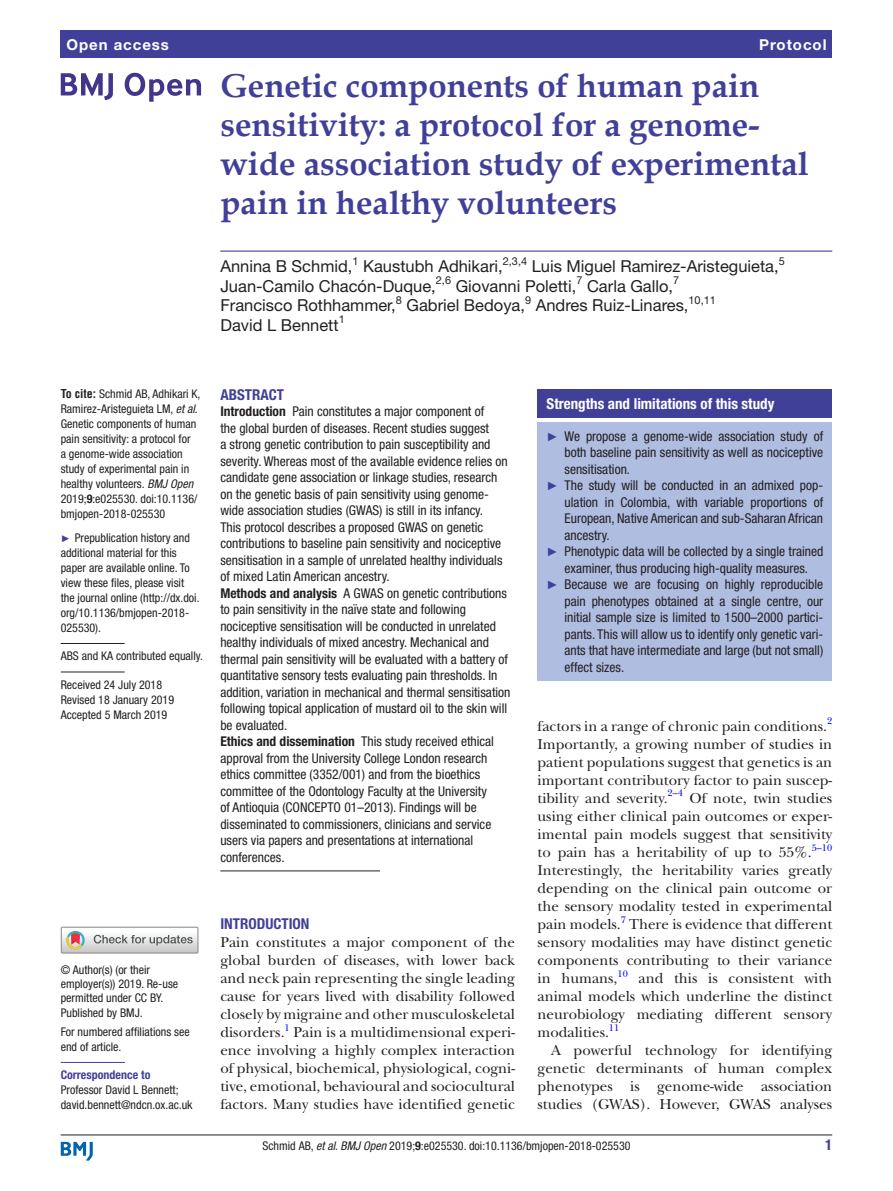
<style>
.page{position:relative;width:893px;height:1191px;background:#fff}
.page>*{position:absolute;margin:0;border:0;box-sizing:border-box;transform-origin:0 0}
.t1{font:700 33px/39px "Book Antiqua";color:#414099}
.t2{font:16.5px "Helvetica Neue LT Std";color:#231f20}
.t3{font:15px/18px "New Baskerville";color:#231f20;text-align:justify}
.t4{font:700 condensed 15px "Helvetica Neue LT Std";color:#fff}
.t5{font:700 condensed 15px "Helvetica Neue LT Std";color:#414099}
.t6{font:700 15px "Helvetica Neue LT Std";letter-spacing:.065em;color:#fff}
.t7{font:condensed 13.5px/16.5px "Helvetica Neue LT Std";color:#231f20}
.t8{font:condensed 12px/15px "Helvetica Neue LT Std";color:#231f20}
.t9{font:700 condensed 12px "Helvetica Neue LT Std";color:#414099}
.t10{font:10.95px "Helvetica Neue LT Std";color:#231f20}
.t11{font:9.9px "New Baskerville";color:#00f}
.s1{font-family:"Helvetica LT Std";font-weight:700}
.s2{font-style:italic}
.s3{font-weight:700}
.s4{font-family:"Arial";font-stretch:normal;font-size:9.75px;color:#414099}
.s5{font-family:"Arial";font-stretch:normal;font-size:12px;color:#414099}
</style>
<div class="page">
<hr style="left:61px;top:1134px;width:771px;height:1px;background:#231f20">
<svg style="left:61px;top:1141px;width:32px;height:19px"></svg>
<div style="left:61px;top:31px;width:771px;height:27px;background:#414099"></div>
<hr style="left:220px;top:250px;width:612px;height:2px;background:#414099">
<hr style="left:61px;top:643px;width:64px;height:1px;background:#231f20">
<hr style="left:61px;top:671px;width:64px;height:1px;background:#231f20">
<hr style="left:61px;top:1062px;width:64px;height:1px;background:#414099">
<svg style="left:61px;top:73px;width:52px;height:27px"></svg>
<svg style="left:125px;top:73px;width:76px;height:29px"></svg>
<div style="left:61px;top:926px;width:138px;height:27px;border:1px solid #969090"></div>
<svg style="left:61px;top:927px;width:137px;height:26px"></svg>
<hr style="left:220px;top:870px;width:160px;height:1px;background:#231f20">
<div style="left:538px;top:389px;width:294px;height:29px;background:#414099"></div>
<div style="left:538px;top:422px;width:294px;height:258px;background:#afbde1"></div>
<p class="t6" style="left:66px;top:35px;width:104px">Open access</p>
<p class="t6" style="left:759px;top:35px;width:69px">Protocol</p>
<h1 class="t1" style="left:220px;top:66px;width:590px">Genetic components of human pain sensitivity: a protocol for a genome&shy;wide association study of experimental pain in healthy volunteers</h1>
<p class="t2" style="left:220px;top:257px;width:134px">Annina B Schmid,</p>
<p class="t10" style="left:352px;top:254px;width:8px">1</p>
<p class="t2" style="left:363px;top:257px;width:141px">Kaustubh Adhikari,</p>
<p class="t10" style="left:503px;top:254px;width:26px">2,3,4</p>
<p class="t2" style="left:532px;top:257px;width:248px">Luis Miguel Ramirez-Aristeguieta,</p>
<p class="t10" style="left:779px;top:254px;width:8px">5</p>
<p class="t2" style="left:220px;top:276px;width:217px">Juan-Camilo Chacón-Duque,</p>
<p class="t10" style="left:436px;top:274px;width:17px">2,6</p>
<p class="t2" style="left:456px;top:276px;width:122px">Giovanni Poletti,</p>
<p class="t10" style="left:576px;top:274px;width:8px">7</p>
<p class="t2" style="left:587px;top:276px;width:88px">Carla Gallo,</p>
<p class="t10" style="left:673px;top:274px;width:8px">7</p>
<p class="t2" style="left:220px;top:296px;width:177px">Francisco Rothhammer,</p>
<p class="t10" style="left:396px;top:293px;width:8px">8</p>
<p class="t2" style="left:406px;top:296px;width:120px">Gabriel Bedoya,</p>
<p class="t10" style="left:525px;top:293px;width:8px">9</p>
<p class="t2" style="left:536px;top:296px;width:154px">Andres Ruiz-Linares,</p>
<p class="t10" style="left:688px;top:293px;width:29px">10,11</p>
<p class="t2" style="left:220px;top:315px;width:120px">David L Bennett</p>
<p class="t10" style="left:339px;top:313px;width:8px">1</p>
<p class="t8" style="left:61px;top:386px;width:141px"><span class="s1">To cite:</span> Schmid AB, Adhikari K,<br>Ramirez-Aristeguieta LM, <span class="s2">et al</span>.<br>Genetic components of human pain sensitivity: a protocol for<br>a genome-wide association study of experimental pain in healthy volunteers. <span class="s2">BMJ Open<br></span>2019;<span class="s3">9</span>:e025530. doi:10.1136/ bmjopen-2018-025530</p>
<p class="t8" style="left:61px;top:530px;width:140px"><span class="s4">►</span> Prepublication history and additional material for this paper are available online. To view these files, please visit the journal online (http://dx.doi. org/10.1136/bmjopen-2018-<br>025530).</p>
<p class="t8" style="left:61px;top:648px;width:144px">ABS and KA contributed equally.</p>
<p class="t8" style="left:61px;top:677px;width:115px">Received 24 July 2018<br>Revised 18 January 2019<br>Accepted 5 March 2019</p>
<p class="t8" style="left:61px;top:962px;width:119px;line-height:14.4px">© Author(s) (or their employer(s)) 2019. Re-use permitted under CC BY.<br>Published by BMJ.</p>
<p class="t8" style="left:61px;top:1024px;width:130px">For numbered affiliations see end of article.</p>
<p class="t9" style="left:61px;top:1067px;width:91px">Correspondence to</p>
<p class="t8" style="left:61px;top:1082px;width:133px">Professor David L Bennett; david.bennett@ndcn.ox.ac.uk</p>
<p class="t5" style="left:220px;top:385px;width:65px">Abstract</p>
<p class="t7" style="left:220px;top:403px;width:292px"><span class="s3">Introduction</span> Pain constitutes a major component of<br>the global burden of diseases. Recent studies suggest<br>a strong genetic contribution to pain susceptibility and severity. Whereas most of the available evidence relies on candidate gene association or linkage studies, research on the genetic basis of pain sensitivity using genome&shy;wide association studies (GWAS) is still in its infancy.<br>This protocol describes a proposed GWAS on genetic contributions to baseline pain sensitivity and nociceptive sensitisation in a sample of unrelated healthy individuals of mixed Latin American ancestry.<br><span class="s3">Methods and analysis</span> A GWAS on genetic contributions to pain sensitivity in the naïve state and following nociceptive sensitisation will be conducted in unrelated healthy individuals of mixed ancestry. Mechanical and thermal pain sensitivity will be evaluated with a battery of quantitative sensory tests evaluating pain thresholds. In addition, variation in mechanical and thermal sensitisation following topical application of mustard oil to the skin will be evaluated.<br><span class="s3">Ethics and dissemination</span> This study received ethical approval from the University College London research ethics committee (3352/001) and from the bioethics committee of the Odontology Faculty at the University<br>of Antioquia (CONCEPTO 01–2013). Findings will be disseminated to commissioners, clinicians and service users via papers and presentations at international conferences.</p>
<p class="t5" style="left:220px;top:915px;width:91px">Introduction</p>
<p class="t3" style="left:220px;top:933px;width:296px">Pain constitutes a major component of the global burden of diseases, with lower back and neck pain representing the single leading cause for years lived with disability followed closely by migraine and other musculoskeletal disorders.</p>
<p class="t11" style="left:285px;top:1021px;width:7px">1</p>
<p class="t3" style="left:220px;top:1023px;width:296px;text-indent:73px">Pain is a multidimensional experi&shy;ence involving a highly complex interaction of physical, biochemical, physiological, cogni&shy;tive, emotional, behavioural and sociocultural factors. Many studies have identified genetic</p>
<p class="t4" style="left:547px;top:394px;width:229px">Strengths and limitations of this study</p>
<p class="t7" style="left:547px;top:427px;width:278px"><span class="s5">►</span> We propose a genome-wide association study of</p>
<p class="t7" style="left:565px;top:444px;width:260px">both baseline pain sensitivity as well as nociceptive</p>
<p class="t7" style="left:565px;top:460px;width:67px">sensitisation.</p>
<p class="t7" style="left:547px;top:477px;width:278px"><span class="s5">►</span> The study will be conducted in an admixed pop-</p>
<p class="t7" style="left:565px;top:493px;width:260px">ulation in Colombia, with variable proportions of</p>
<p class="t7" style="left:565px;top:510px;width:260px">European, Native American and sub-Saharan African</p>
<p class="t7" style="left:565px;top:526px;width:47px">ancestry.</p>
<p class="t7" style="left:547px;top:543px;width:278px"><span class="s5">►</span> Phenotypic data will be collected by a single trained</p>
<p class="t7" style="left:565px;top:559px;width:245px">examiner, thus producing high-quality measures.</p>
<p class="t7" style="left:547px;top:576px;width:278px"><span class="s5">►</span> Because we are focusing on highly reproducible</p>
<p class="t7" style="left:565px;top:592px;width:260px">pain phenotypes obtained at a single centre, our</p>
<p class="t7" style="left:565px;top:609px;width:260px">initial sample size is limited to 1500–2000 partici-</p>
<p class="t7" style="left:565px;top:625px;width:260px">pants. This will allow us to identify only genetic vari-</p>
<p class="t7" style="left:565px;top:642px;width:260px">ants that have intermediate and large (but not small)</p>
<p class="t7" style="left:565px;top:658px;width:61px">effect sizes.</p>
<p class="t3" style="left:538px;top:717px;width:296px">factors in a range of chronic pain conditions.<sup>2<br></sup>Importantly, a growing number of studies in patient populations suggest that genetics is an important contributory factor to pain suscep&shy;tibility and severity.</p>
<p class="t11" style="left:668px;top:787px;width:17px">2–4</p>
<p class="t3" style="left:538px;top:789px;width:296px;text-indent:152px">Of note, twin studies using either clinical pain outcomes or exper&shy;imental pain models suggest that sensitivity to pain has a heritability of up to 55%.</p>
<p class="t11" style="left:812px;top:841px;width:22px">5–10</p>
<p class="t3" style="left:538px;top:861px;width:296px">Interestingly, the heritability varies greatly depending on the clinical pain outcome or the sensory modality tested in experimental pain models.</p>
<p class="t11" style="left:621px;top:913px;width:7px">7</p>
<p class="t3" style="left:538px;top:915px;width:296px;text-indent:92px">There is evidence that different sensory modalities may have distinct genetic components contributing to their variance in humans,</p>
<p class="t11" style="left:617px;top:967px;width:12px">10</p>
<p class="t3" style="left:538px;top:969px;width:296px;text-indent:101px">and this is consistent with animal models which underline the distinct neurobiology mediating different sensory modalities.<sup>11</sup></p>
<p class="t3" style="left:538px;top:1041px;width:296px;text-indent:14px">A powerful technology for identifying genetic determinants of human complex phenotypes is genome-wide association studies (GWAS). However, GWAS analyses</p>
<p class="t8" style="left:262px;top:1137px;width:370px">Schmid AB, <span class="s2">et al</span>. <span class="s2">BMJ Open</span> 2019;<span class="s3">9</span>:e025530. doi:10.1136/bmjopen-2018-025530</p>
<p class="t5" style="left:825px;top:1135px;width:9px">1</p>
</div>
